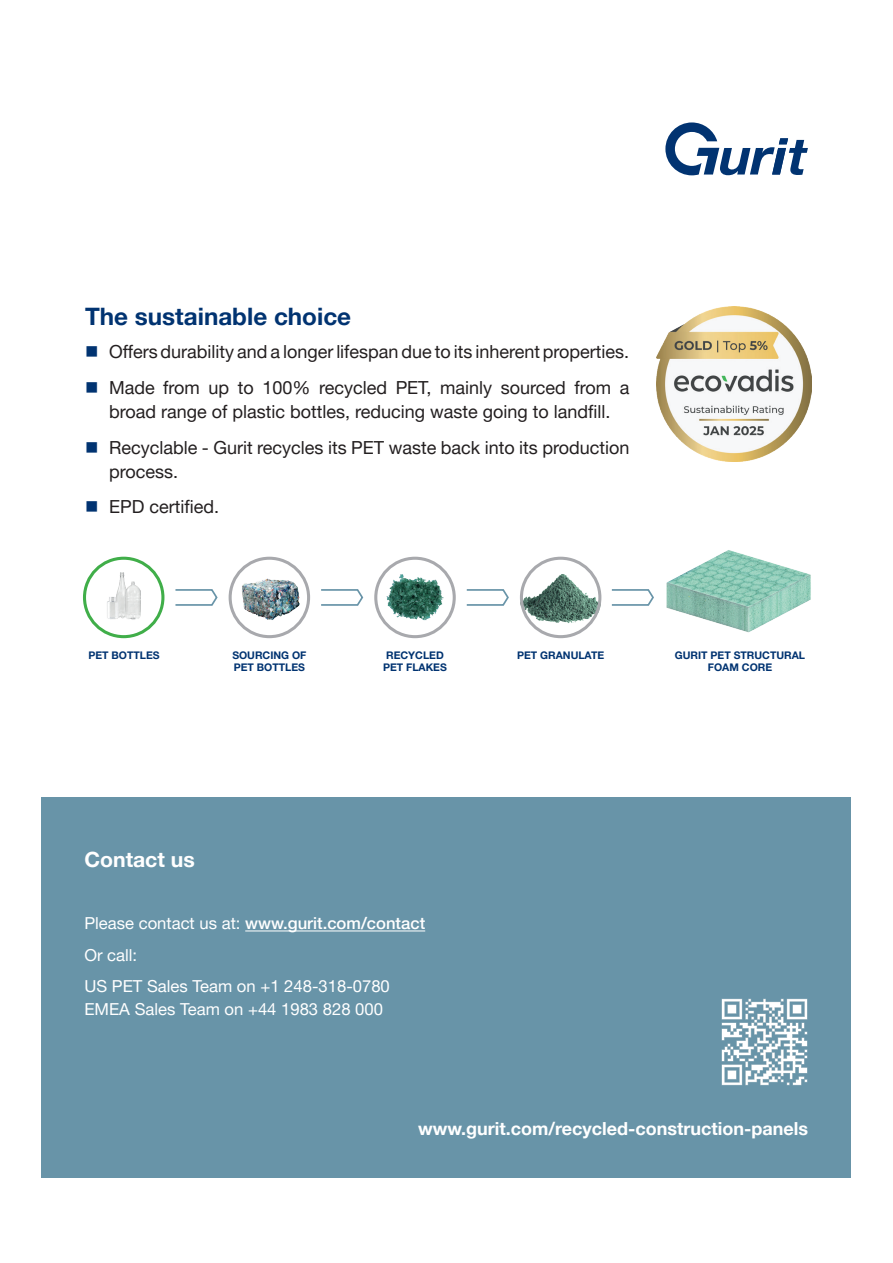
<style>
.page{position:relative;width:893px;height:1263px;background:#fff}
.page>*{position:absolute;margin:0;border:0;box-sizing:border-box;transform-origin:0 0}
.t1{font:700 24px "Helvetica Neue LT Pro";color:#013371}
.t2{font:700 21px "Helvetica Neue LT Pro";color:#fff}
.t3{font:18px/24px "Helvetica Neue LT Pro";color:#231f20;text-align:center}
.t4{font:700 18px "Helvetica Neue LT Pro";color:#fff}
.t5{font:16.5px/31.3px "Helvetica Neue LT Pro";color:#fff}
.t6{font:700 10.5px/12px "Helvetica Neue LT Pro";color:#013371}
.s1{color:#013371}
.s2{font-weight:500}
</style>
<div class="page">
<div style="left:41px;top:798px;width:809px;height:380px;background:#6894a8"></div>
<img style="left:721px;top:998px;width:87px;height:88px">
<hr style="left:245px;top:930px;width:180px;height:1px;background:#fff">
<svg style="left:665px;top:122px;width:143px;height:53px"></svg>
<img style="left:107px;top:572px;width:33px;height:48px">
<div style="left:83px;top:557px;width:81px;height:81px;border:3px solid #40ae49;border-radius:50%"></div>
<img style="left:238px;top:557px;width:72px;height:77px">
<div style="left:229px;top:557px;width:81px;height:81px;border:3px solid #a8a9ad;border-radius:50%"></div>
<img style="left:382px;top:573px;width:69px;height:49px">
<div style="left:374px;top:557px;width:82px;height:81px;border:3px solid #a8a9ad;border-radius:50%"></div>
<img style="left:520px;top:574px;width:81px;height:49px">
<div style="left:520px;top:557px;width:81px;height:81px;border:3px solid #a8a9ad;border-radius:50%"></div>
<svg style="left:175px;top:589px;width:43px;height:17px"></svg>
<svg style="left:321px;top:589px;width:43px;height:17px"></svg>
<svg style="left:466px;top:589px;width:43px;height:17px"></svg>
<img style="left:666px;top:550px;width:145px;height:83px">
<svg style="left:611px;top:589px;width:43px;height:17px"></svg>
<img style="left:657px;top:307px;width:154px;height:154px">
<h1 class="t1" style="left:85px;top:302px;width:268px">The sustainable choice</h1>
<p class="t3" style="left:85px;top:339px;width:546px"><span class="s1">■</span> Offers durability and a longer lifespan due to its inherent properties.</p>
<p class="t3" style="left:85px;top:375px;width:546px"><span class="s1">■</span> Made from up to 100% recycled PET, mainly sourced from a broad range of plastic bottles, reducing waste going to landfill.</p>
<p class="t3" style="left:109px;top:435px;width:522px;text-align:left;text-indent:-24px"><span class="s1">■</span> Recyclable - Gurit recycles its PET waste back into its production process.</p>
<p class="t3" style="left:85px;top:494px;width:136px"><span class="s1">■</span> EPD certified.</p>
<p class="t6" style="left:88px;top:649px;width:73px">PET BOTTLES</p>
<p class="t6" style="left:232px;top:649px;width:76px">SOURCING OF<br>PET BOTTLES</p>
<p class="t6" style="left:383px;top:649px;width:65px">RECYCLED<br>PET FLAKES</p>
<p class="t6" style="left:517px;top:649px;width:89px">PET GRANULATE</p>
<p class="t6" style="left:675px;top:649px;width:132px;text-align:center">GURIT PET STRUCTURAL<br>FOAM CORE</p>
<p class="t2" style="left:84px;top:846px;width:112px">Contact us</p>
<p class="t5" style="left:84px;top:907px;width:342px">Please contact us at: <span class="s2">www.gurit.com/contact<br></span>Or call:<br>US PET Sales Team on +1 248-318-0780</p>
<p class="t5" style="left:84px;top:993px;width:300px">EMEA Sales Team on +44 1983 828 000</p>
<p class="t4" style="left:418px;top:1117px;width:391px">www.gurit.com/recycled-construction-panels</p>
</div>
